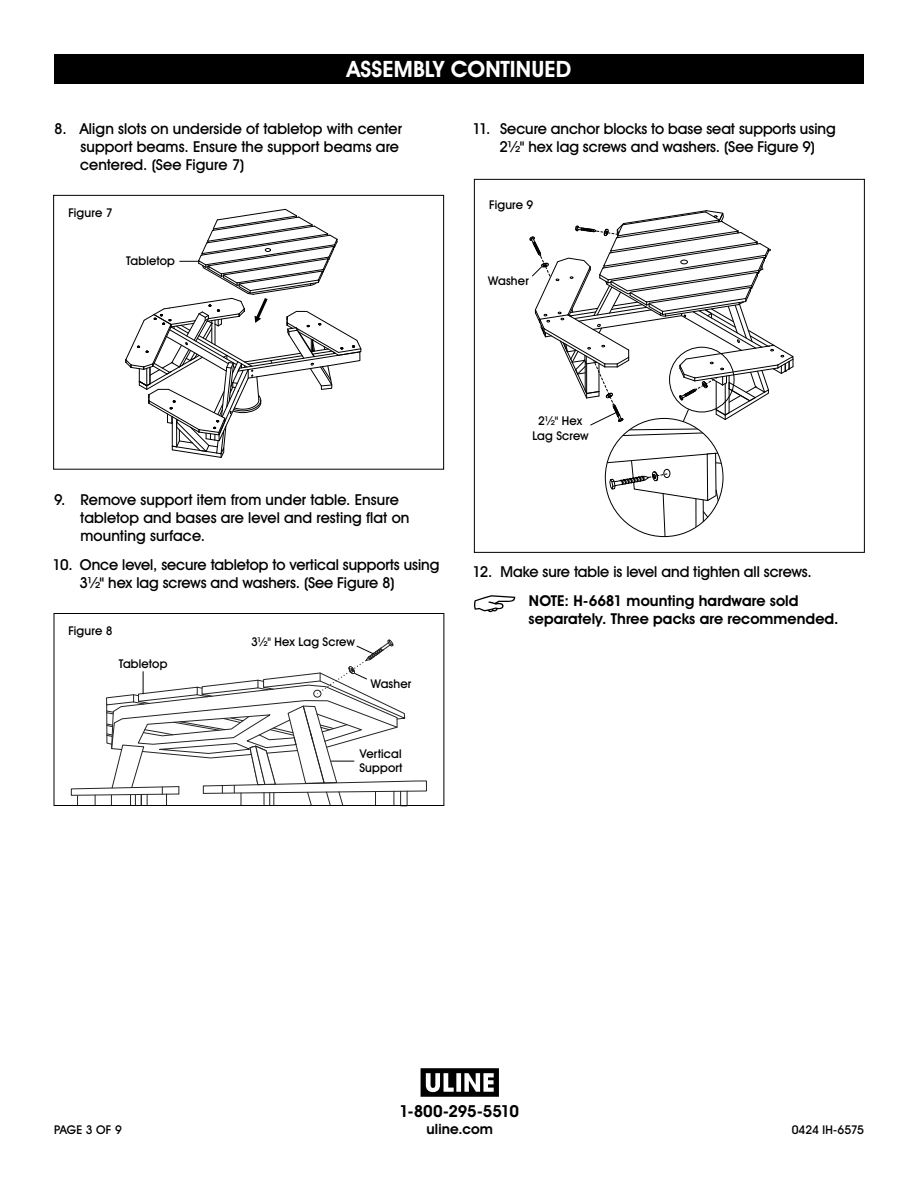
<style>
.page{position:relative;width:918px;height:1188px;background:#fff}
.page>*{position:absolute;margin:0;border:0;box-sizing:border-box;transform-origin:0 0}
.t1{font:700 22.5px "Uline Two Knine";letter-spacing:.005em;color:#fff}
.t2{font:700 16.5px "Uline Two Knine";letter-spacing:-.015em;color:#000}
.t3{font:15px/18px "Uline Two Knine";color:#000}
.t4{font:700 15px/18px "Uline Two Knine";letter-spacing:.005em;color:#000}
.t5{font:700 14.25px "Uline Two Knine";letter-spacing:.01em;color:#000}
.t6{font:12px/14.4px "Uline Two Knine";letter-spacing:.015em;color:#000}
.t7{font:12px "Uline Two Knine";letter-spacing:-.01em;color:#000}
.s1{font-weight:700}
</style>
<div class="page">
<svg style="left:474px;top:595px;width:41px;height:17px"></svg>
<div style="left:54px;top:54px;width:810px;height:30px;background:#000"></div>
<svg style="left:421px;top:1068px;width:78px;height:29px"></svg>
<div style="left:53px;top:195px;width:391px;height:275px;border:1px solid #000"></div>
<svg style="left:125px;top:209px;width:237px;height:249px"></svg>
<svg style="left:71px;top:613px;width:356px;height:193px"></svg>
<svg style="left:605px;top:446px;width:119px;height:91px"></svg>
<div style="left:474px;top:179px;width:391px;height:374px;border:1px solid #000"></div>
<svg style="left:529px;top:210px;width:265px;height:227px"></svg>
<h1 class="t1" style="left:347px;top:56px;width:226px">ASSEMBLY CONTINUED</h1>
<p class="t3" style="left:80px;top:120px;width:324px;text-indent:-26px">8. Align slots on underside of tabletop with center support beams. Ensure the support beams are centered. (See Figure 7)</p>
<p class="t6" style="left:68px;top:206px;width:46px">Figure 7</p>
<p class="t6" style="left:126px;top:253px;width:50px">Tabletop</p>
<p class="t3" style="left:473px;top:120px;width:365px;text-align:center">11. Secure anchor blocks to base seat supports using<br>2½<span class="s1">"</span> hex lag screws and washers. (See Figure 9)</p>
<p class="t6" style="left:489px;top:197px;width:46px">Figure 9</p>
<p class="t6" style="left:488px;top:273px;width:42px">Washer</p>
<p class="t3" style="left:80px;top:491px;width:331px;text-indent:-26px">9. Remove support item from under table. Ensure tabletop and bases are level and resting flat on mounting surface.</p>
<p class="t3" style="left:80px;top:556px;width:361px;text-indent:-27px">10. Once level, secure tabletop to vertical supports using<br>3½<span class="s1">"</span> hex lag screws and washers. (See Figure 8)</p>
<p class="t6" style="left:68px;top:624px;width:46px">Figure 8</p>
<p class="t6" style="left:119px;top:656px;width:50px">Tabletop</p>
<p class="t6" style="left:251px;top:634px;width:105px">3½" Hex Lag Screw</p>
<p class="t6" style="left:371px;top:676px;width:42px">Washer</p>
<p class="t6" style="left:359px;top:746px;width:45px">Vertical<br>Support</p>
<p class="t6" style="left:532px;top:414px;width:58px;text-align:center">2½" Hex<br>Lag Screw</p>
<p class="t3" style="left:473px;top:563px;width:341px">12. Make sure table is level and tighten all screws.</p>
<p class="t4" style="left:529px;top:592px;width:311px">NOTE: H-6681 mounting hardware sold separately. Three packs are recommended.</p>
<p class="t2" style="left:399px;top:1101px;width:121px">1-800-295-5510</p>
<p class="t5" style="left:427px;top:1120px;width:68px">uline.com</p>
<p class="t6" style="left:54px;top:1122px;width:69px">PAGE 3 OF 9</p>
<p class="t7" style="left:792px;top:1122px;width:74px">0424 IH-6575</p>
</div>
